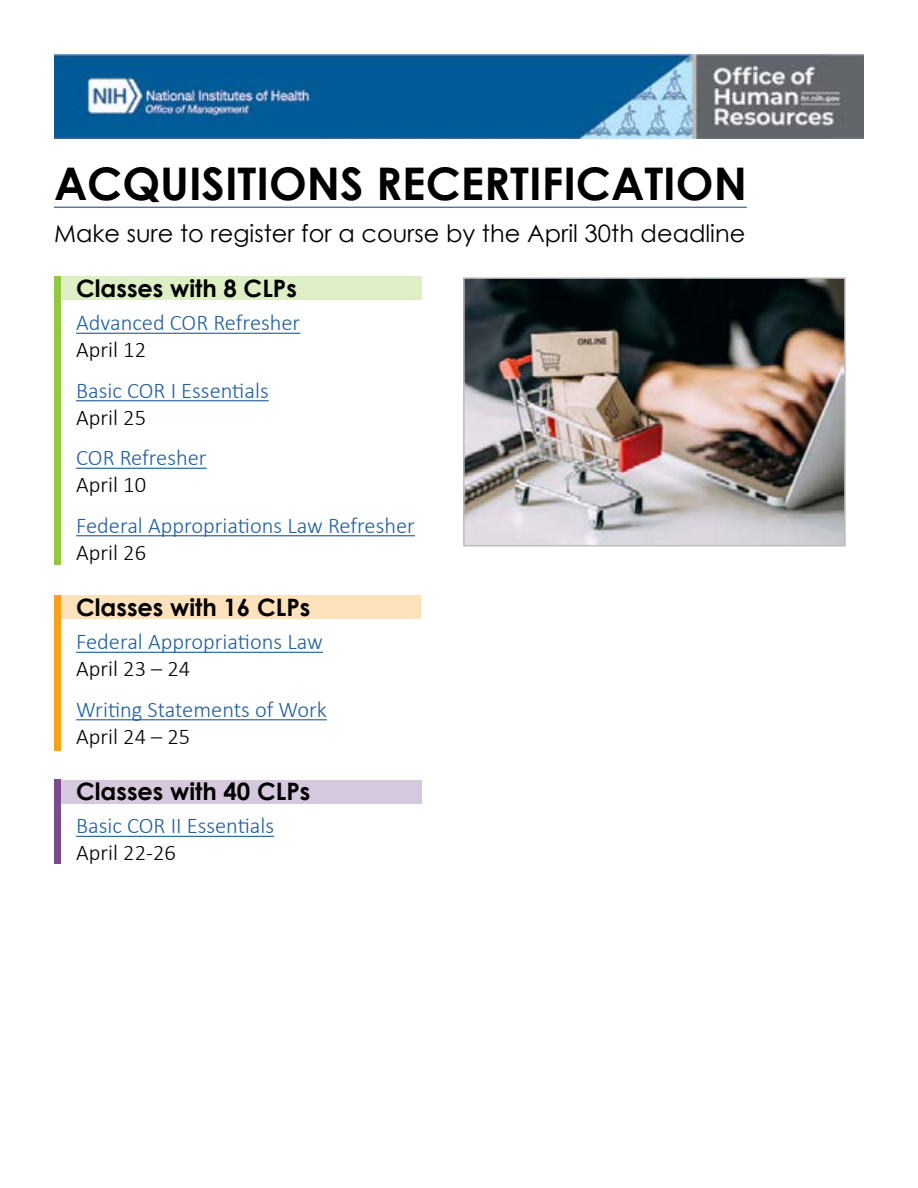
<style>
.page{position:relative;width:918px;height:1188px;background:#fff}
.page>*{position:absolute;margin:0;border:0;box-sizing:border-box;transform-origin:0 0}
.t1{font:700 45px "Century Gothic";color:#000}
.t2{font:700 24px "Century Gothic";color:#000}
.t3{font:24px "Century Gothic";color:#000}
.Body{font:300 22.5px/27px "Calibri";color:#215e9e}
.Body_spaced{font:300 22.5px/27px "Calibri";color:#215e9e}
.s1{color:#000}
</style>
<div class="page">
<div style="left:60px;top:780px;width:361px;height:24px;background:#d7c9dd"></div>
<div style="left:58px;top:595px;width:363px;height:24px;background:#fde2bb"></div>
<div style="left:57px;top:276px;width:364px;height:24px;background:#deeec5"></div>
<hr style="left:76px;top:333px;width:224px;height:1px;background:#215e9e">
<hr style="left:76px;top:400px;width:193px;height:1px;background:#215e9e">
<hr style="left:76px;top:468px;width:131px;height:1px;background:#215e9e">
<hr style="left:76px;top:535px;width:339px;height:1px;background:#215e9e">
<hr style="left:76px;top:652px;width:247px;height:1px;background:#215e9e">
<hr style="left:76px;top:719px;width:251px;height:1px;background:#215e9e">
<hr style="left:76px;top:836px;width:198px;height:1px;background:#215e9e">
<img style="left:54px;top:54px;width:810px;height:84px">
<hr style="left:54px;top:207px;width:693px;height:1px;background:#1a3677">
<div style="left:54px;top:276px;width:6px;height:289px;background:#92c83e"></div>
<div style="left:55px;top:595px;width:6px;height:156px;background:#f9a01b"></div>
<div style="left:54px;top:780px;width:6px;height:84px;background:#7b4c8c"></div>
<img style="left:466px;top:280px;width:377px;height:263px">
<div style="left:463px;top:277px;width:383px;height:269px;border:2px solid #bdbdbd"></div>
<h1 class="t1" style="left:54px;top:150px;width:694px">ACQUISITIONS RECERTIFICATION</h1>
<h2 class="t3" style="left:54px;top:217px;width:693px">Make sure to register for a course by the April 30th deadline</h2>
<h3 class="t2" style="left:76px;top:270px;width:222px">Classes with 8 CLPs</h3>
<p class="Body" style="left:76px;top:309px;width:226px">Advanced COR Refresher<br><span class="s1">April 12</span></p>
<p class="Body" style="left:76px;top:377px;width:194px">Basic COR I Essentials<br><span class="s1">April 25</span></p>
<p class="Body" style="left:76px;top:444px;width:132px">COR Refresher<br><span class="s1">April 10</span></p>
<p class="Body_spaced" style="left:76px;top:512px;width:340px">Federal Appropriations Law Refresher<br><span class="s1">April 26</span></p>
<h3 class="t2" style="left:76px;top:589px;width:236px">Classes with 16 CLPs</h3>
<p class="Body" style="left:76px;top:628px;width:248px">Federal Appropriations Law<br><span class="s1">April 23 – 24</span></p>
<p class="Body_spaced" style="left:76px;top:696px;width:252px">Writing Statements of Work<br><span class="s1">April 24 – 25</span></p>
<h3 class="t2" style="left:76px;top:773px;width:236px">Classes with 40 CLPs</h3>
<p class="Body" style="left:76px;top:812px;width:200px">Basic COR II Essentials<br><span class="s1">April 22-26</span></p>
</div>
